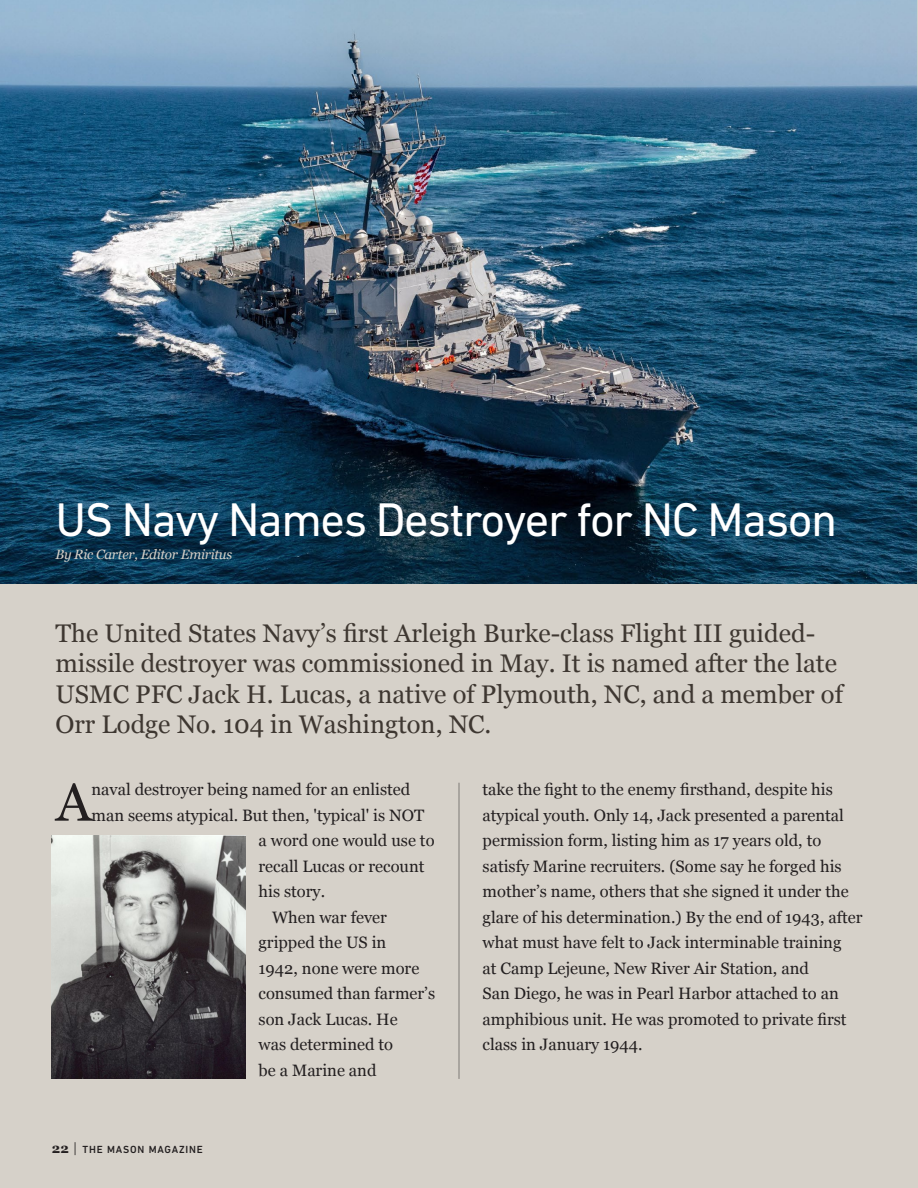
<style>
.page{position:relative;width:918px;height:1188px;background:#d6d1c9}
.page>*{position:absolute;margin:0;border:0;box-sizing:border-box;transform-origin:0 0}
.t1{font:53.25px "Georgia";color:#231f20}
.t2{font:48px "DIN Next LT Pro";letter-spacing:-.03em;color:#fff}
.t3{font:25.5px/30.6px "Georgia";color:#3e3731}
.t4{font:16.5px/25.5px "Georgia";color:#231f20}
.t5{font:italic 13.5px "Georgia";letter-spacing:-.02em;color:#d6d1c9}
.t6{font:500 10.5px "DIN Next LT Pro";letter-spacing:.08em;color:#231f20}
.s1{font-family:"Georgia";font-weight:700;font-size:13.5px}
.s2{font-family:"DIN";font-weight:300;font-size:15px}
</style>
<div class="page">
<img style="left:0;top:0;width:916px;height:584px">
<img style="left:52px;top:836px;width:193px;height:243px">
<hr style="left:459px;top:783px;width:1px;height:296px;background:#231f20">
<p class="t2" style="left:56px;top:492px;width:783px">US Navy Names Destroyer for NC Mason</p>
<p class="t5" style="left:56px;top:545px;width:178px">By Ric Carter, Editor Emiritus</p>
<p class="t3" style="left:56px;top:617px;width:789px">The United States Navy’s first Arleigh Burke-class Flight III guided&shy;missile destroyer was commissioned in May. It is named after the late USMC PFC Jack H. Lucas, a native of Plymouth, NC, and a member of Orr Lodge No. 104 in Washington, NC.</p>
<p class="t1" style="left:56px;top:763px;width:37px">A</p>
<p class="t4" style="left:92px;top:776px;width:320px">naval destroyer being named for an enlisted</p>
<p class="t4" style="left:92px;top:802px;width:334px">man seems atypical. But then, 'typical' is NOT</p>
<p class="t4" style="left:259px;top:827px;width:178px">a word one would use to</p>
<p class="t4" style="left:259px;top:853px;width:168px">recall Lucas or recount</p>
<p class="t4" style="left:259px;top:878px;width:68px">his story.</p>
<p class="t4" style="left:259px;top:904px;width:178px;text-indent:14px">When war fever gripped the US in<br>1942, none were more consumed than farmer’s son Jack Lucas. He<br>was determined to<br>be a Marine and</p>
<p class="t6" style="left:52px;top:1143px;width:152px"><span class="s1">22</span> <span class="s2">|</span> THE MASON MAGAZINE</p>
<p class="t4" style="left:483px;top:776px;width:381px">take the fight to the enemy firsthand, despite his atypical youth. Only 14, Jack presented a parental permission form, listing him as 17 years old, to satisfy Marine recruiters. (Some say he forged his mother’s name, others that she signed it under the glare of his determination.) By the end of 1943, after what must have felt to Jack interminable training<br>at Camp Lejeune, New River Air Station, and<br>San Diego, he was in Pearl Harbor attached to an amphibious unit. He was promoted to private first class in January 1944.</p>
</div>
